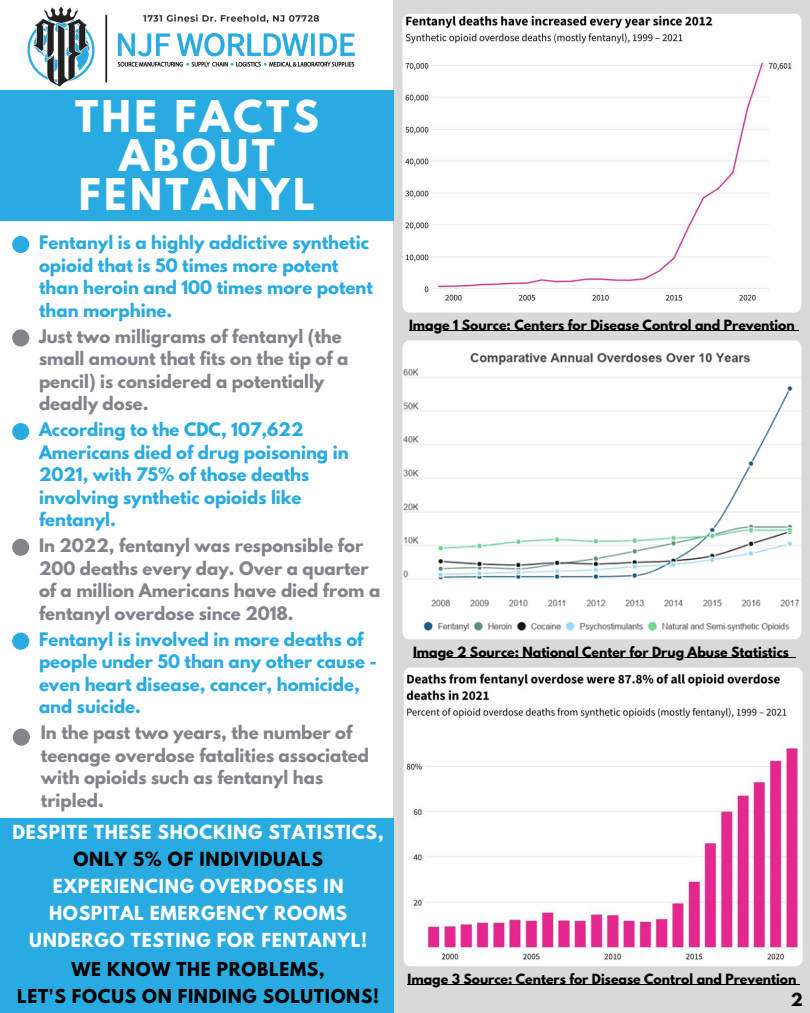
<style>
.page{position:relative;width:810px;height:1013px;background:#fff}
.page>*{position:absolute;margin:0;border:0;box-sizing:border-box;transform-origin:0 0}
.t1{font:700 38.8px/39px "League Spartan";letter-spacing:.09em;color:#fff;text-align:center}
.t2{font:700 17.2px/27.2px "League Spartan";letter-spacing:.04em;color:#fff;text-align:center}
.t3{font:700 17px/26.8px "League Spartan";letter-spacing:.04em;color:#000;text-align:center}
.t4{font:700 16.5px/22.5px "League Spartan";color:#29abe2}
.t5{font:700 16.5px/22.5px "League Spartan";color:#82838b}
.t6{font:700 16px "League Spartan";color:#000}
.t7{font:700 12.5px "League Spartan";color:#000}
.t8{font:500 12px "Poppins";color:#fff}
.s1{color:#000}
</style>
<div class="page">
<div style="left:394px;top:0;width:416px;height:1012px;background:#d9d9d9"></div>
<img style="left:402px;top:14px;width:399px;height:298px;border-radius:7px">
<img style="left:404px;top:667px;width:398px;height:299px;border-radius:7px">
<img style="left:402px;top:340px;width:399px;height:299px;border-radius:7px">
<div style="left:0;top:91px;width:394px;height:130px;background:#29abe2"></div>
<img style="left:13px;top:4px;width:393px;height:96px">
<div style="left:0;top:818px;width:394px;height:194px;background:#29abe2"></div>
<hr style="left:409px;top:330px;width:386px;height:1px;background:#000">
<div style="left:12px;top:236px;width:17px;height:17px;background:#29abe2;border-radius:50%"></div>
<div style="left:12px;top:329px;width:17px;height:17px;background:#82838b;border-radius:50%"></div>
<div style="left:12px;top:538px;width:17px;height:18px;background:#82838b;border-radius:50%"></div>
<div style="left:13px;top:728px;width:17px;height:17px;background:#82838b;border-radius:50%"></div>
<div style="left:12px;top:632px;width:17px;height:17px;background:#29abe2;border-radius:50%"></div>
<div style="left:12px;top:423px;width:17px;height:17px;background:#29abe2;border-radius:50%"></div>
<hr style="left:413px;top:657px;width:376px;height:1px;background:#000">
<hr style="left:408px;top:984px;width:388px;height:1px;background:#000">
<p class="t1" style="left:75px;top:102px;width:245px">THE FACTS<br>ABOUT<br>FENTANYL</p>
<p class="t4" style="left:39px;top:233px;width:335px">Fentanyl is a highly addictive synthetic opioid that is 50 times more potent than heroin and 100 times more potent than morphine.</p>
<p class="t5" style="left:39px;top:327px;width:311px">Just two milligrams of fentanyl (the small amount that fits on the tip of a pencil) is considered a potentially deadly dose.</p>
<h3 class="t4" style="left:39px;top:420px;width:311px">According to the CDC, 107,622<br>Americans died of drug poisoning in<br>2021, with 75% of those deaths involving synthetic opioids like fentanyl.</h3>
<p class="t5" style="left:39px;top:536px;width:343px">In 2022, fentanyl was responsible for 200 deaths every day. Over a quarter of a million Americans have died from a fentanyl overdose since 2018.</p>
<h3 class="t4" style="left:39px;top:630px;width:339px">Fentanyl is involved in more deaths of people under 50 than any other cause - even heart disease, cancer, homicide, and suicide.</h3>
<h1 class="t5" style="left:41px;top:723px;width:330px">In the past two years, the number of teenage overdose fatalities associated with opioids such as fentanyl has tripled.</h1>
<h3 class="t2" style="left:13px;top:820px;width:373px">DESPITE THESE SHOCKING STATISTICS,<br><span class="s1">ONLY 5% OF INDIVIDUALS<br></span>EXPERIENCING OVERDOSES IN<br>HOSPITAL EMERGENCY ROOMS<br>UNDERGO TESTING FOR FENTANYL!</h3>
<h3 class="t3" style="left:17px;top:957px;width:363px">WE KNOW THE PROBLEMS,<br>LET'S FOCUS ON FINDING SOLUTIONS!</h3>
<p class="t8" style="left:99px;top:935px;width:159px">123 Anywhere St., Any City</p>
<p class="t7" style="left:409px;top:318px;width:387px">Image 1 Source: Centers for Disease Control and Prevention</p>
<h3 class="t7" style="left:413px;top:645px;width:377px">Image 2 Source: National Center for Drug Abuse Statistics</h3>
<h3 class="t7" style="left:408px;top:972px;width:390px">Image 3 Source: Centers for Disease Control and Prevention</h3>
<h2 class="t6" style="left:791px;top:991px;width:14px">2</h2>
</div>
